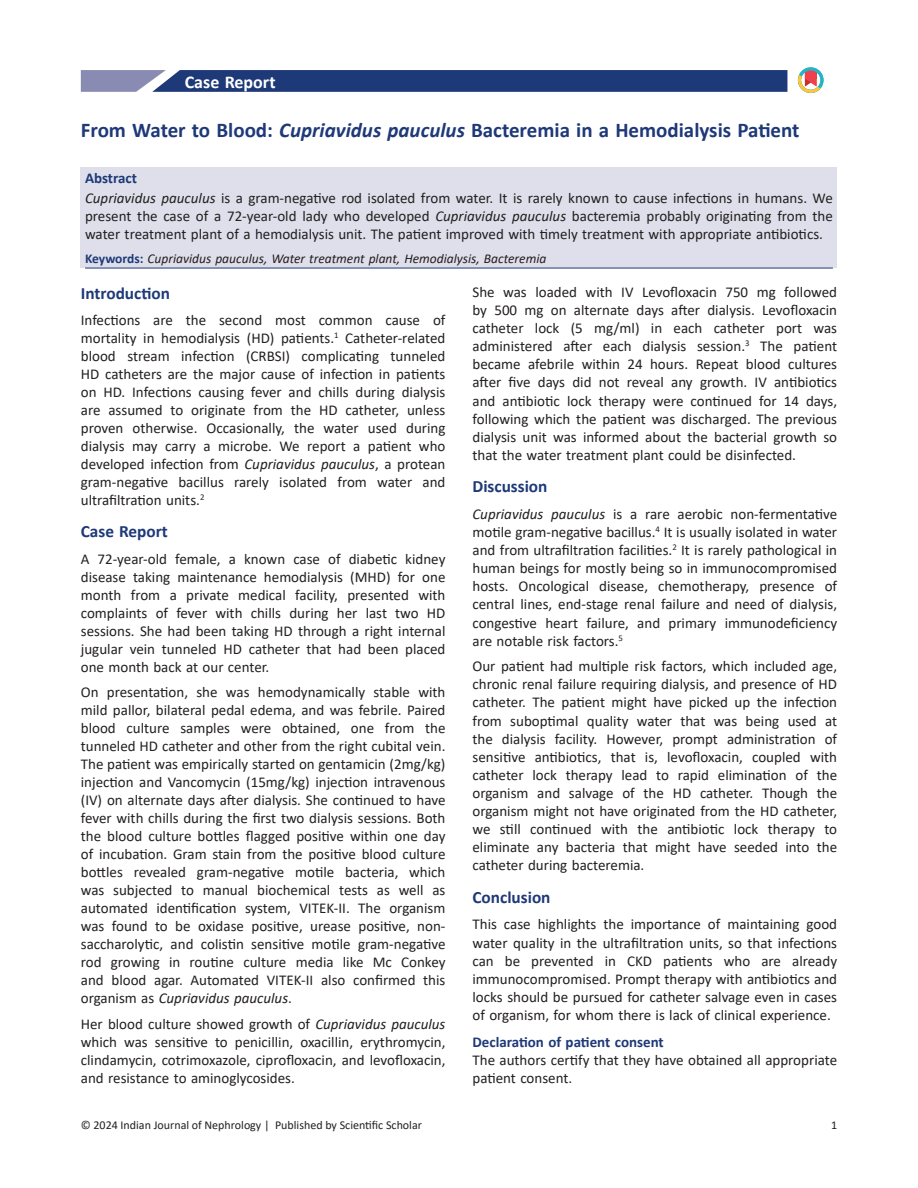
<style>
.page{position:relative;width:918px;height:1188px;background:#fff}
.page>*{position:absolute;margin:0;border:0;box-sizing:border-box;transform-origin:0 0}
.title-text{font:700 21px "Calibri";color:#1e3978}
.suptit{font:700 18px "Calibri";color:#fff}
.Head-A{font:700 17.25px "Calibri";color:#1e3978}
.para{font:15px/18px "Calibri";color:#231f20;text-align:justify}
.para_first_last{font:15px/18px "Calibri";color:#231f20;text-align:justify}
.para_first{font:15px/18.1px "Calibri";color:#231f20;text-align:justify}
.para_last{font:15px/18.1px "Calibri";color:#231f20;text-align:justify}
.abs_para_first_last{font:15px/18px "Calibri";color:#231f20;text-align:justify}
.Head-B{font:700 15px "Calibri";color:#1e3978}
.abs_title{font:700 15px "Calibri";color:#1e3978}
.keywordset{font:italic 13.5px "Calibri";color:#231f20}
.t1{font:12px "Calibri";color:#231f20}
.s1{font-style:italic}
.s2{font-weight:700;font-style:normal;color:#1e3978}
</style>
<div class="page">
<svg style="left:81px;top:70px;width:706px;height:22px;background:#2f4781"></svg>
<div style="left:81px;top:167px;width:756px;height:101px;background:#dedfea"></div>
<hr style="left:85px;top:268px;width:748px;height:1px;background:#1e3978">
<svg style="left:798px;top:67px;width:25px;height:26px"></svg>
<p class="suptit" style="left:185px;top:69px;width:92px">Case Report</p>
<p class="title-text" style="left:81px;top:116px;width:720px">From Water to Blood: <span class="s1">Cupriavidus pauculus</span> Bacteremia in a Hemodialysis Patient</p>
<p class="abs_title" style="left:85px;top:167px;width:53px">Abstract</p>
<p class="abs_para_first_last" style="left:85px;top:188px;width:749px"><span class="s1">Cupriavidus pauculus</span> is a gram-negative rod isolated from water. It is rarely known to cause infections in humans. We present the case of a 72-year-old lady who developed <span class="s1">Cupriavidus pauculus</span> bacteremia probably originating from the water treatment plant of a hemodialysis unit. The patient improved with timely treatment with appropriate antibiotics.</p>
<p class="keywordset" style="left:85px;top:250px;width:463px"><span class="s2">Keywords:</span> Cupriavidus pauculus, Water treatment plant, Hemodialysis, Bacteremia</p>
<p class="Head-A" style="left:81px;top:281px;width:91px">Introduction</p>
<p class="para_first_last" style="left:81px;top:311px;width:366px">Infections are the second most common cause of mortality in hemodialysis (HD) patients.<sup>1</sup> Catheter-related blood stream infection (CRBSI) complicating tunneled HD catheters are the major cause of infection in patients on HD. Infections causing fever and chills during dialysis are assumed to originate from the HD catheter, unless proven otherwise. Occasionally, the water used during dialysis may carry a microbe. We report a patient who developed infection from <span class="s1">Cupriavidus pauculus</span>, a protean gram-negative bacillus rarely isolated from water and ultrafiltration units.<sup>2</sup></p>
<p class="Head-A" style="left:81px;top:519px;width:89px">Case Report</p>
<p class="para_first" style="left:81px;top:549px;width:366px">A 72-year-old female, a known case of diabetic kidney disease taking maintenance hemodialysis (MHD) for one month from a private medical facility, presented with complaints of fever with chills during her last two HD sessions. She had been taking HD through a right internal jugular vein tunneled HD catheter that had been placed one month back at our center.</p>
<p class="para" style="left:81px;top:683px;width:366px">On presentation, she was hemodynamically stable with mild pallor, bilateral pedal edema, and was febrile. Paired blood culture samples were obtained, one from the tunneled HD catheter and other from the right cubital vein.<br>The patient was empirically started on gentamicin (2mg/kg) injection and Vancomycin (15mg/kg) injection intravenous (IV) on alternate days after dialysis. She continued to have fever with chills during the first two dialysis sessions. Both the blood culture bottles flagged positive within one day of incubation. Gram stain from the positive blood culture bottles revealed gram-negative motile bacteria, which was subjected to manual biochemical tests as well as automated identification system, VITEK-II. The organism was found to be oxidase positive, urease positive, non&shy;saccharolytic, and colistin sensitive motile gram-negative rod growing in routine culture media like Mc Conkey and blood agar. Automated VITEK-II also confirmed this organism as <span class="s1">Cupriavidus pauculus</span>.</p>
<p class="para" style="left:81px;top:1014px;width:366px">Her blood culture showed growth of <span class="s1">Cupriavidus pauculus </span>which was sensitive to penicillin, oxacillin, erythromycin, clindamycin, cotrimoxazole, ciprofloxacin, and levofloxacin, and resistance to aminoglycosides.</p>
<p class="para_last" style="left:472px;top:282px;width:366px">She was loaded with IV Levofloxacin 750 mg followed by 500 mg on alternate days after dialysis. Levofloxacin catheter lock (5 mg/ml) in each catheter port was administered after each dialysis session.<sup>3</sup> The patient became afebrile within 24 hours. Repeat blood cultures after five days did not reveal any growth. IV antibiotics and antibiotic lock therapy were continued for 14 days, following which the patient was discharged. The previous dialysis unit was informed about the bacterial growth so that the water treatment plant could be disinfected.</p>
<p class="Head-A" style="left:472px;top:474px;width:77px">Discussion</p>
<p class="para_first" style="left:472px;top:504px;width:366px"><span class="s1">Cupriavidus pauculus</span> is a rare aerobic non-fermentative motile gram-negative bacillus.<sup>4</sup> It is usually isolated in water and from ultrafiltration facilities.<sup>2</sup> It is rarely pathological in human beings for mostly being so in immunocompromised hosts. Oncological disease, chemotherapy, presence of central lines, end-stage renal failure and need of dialysis, congestive heart failure, and primary immunodeficiency are notable risk factors.<sup>5</sup></p>
<p class="para" style="left:472px;top:657px;width:366px">Our patient had multiple risk factors, which included age, chronic renal failure requiring dialysis, and presence of HD catheter. The patient might have picked up the infection from suboptimal quality water that was being used at the dialysis facility. However, prompt administration of sensitive antibiotics, that is, levofloxacin, coupled with catheter lock therapy lead to rapid elimination of the organism and salvage of the HD catheter. Though the organism might not have originated from the HD catheter, we still continued with the antibiotic lock therapy to eliminate any bacteria that might have seeded into the catheter during bacteremia.</p>
<p class="Head-A" style="left:472px;top:885px;width:80px">Conclusion</p>
<p class="para_first_last" style="left:472px;top:915px;width:366px">This case highlights the importance of maintaining good water quality in the ultrafiltration units, so that infections can be prevented in CKD patients who are already immunocompromised. Prompt therapy with antibiotics and locks should be pursued for catheter salvage even in cases of organism, for whom there is lack of clinical experience.</p>
<p class="Head-B" style="left:472px;top:1031px;width:193px">Declaration of patient consent</p>
<p class="para_first_last" style="left:472px;top:1050px;width:366px">The authors certify that they have obtained all appropriate patient consent.</p>
<p class="t1" style="left:81px;top:1116px;width:343px">© 2024 Indian Journal of Nephrology | Published by Scientific Scholar</p>
<p class="t1" style="left:831px;top:1116px;width:8px">1</p>
</div>
